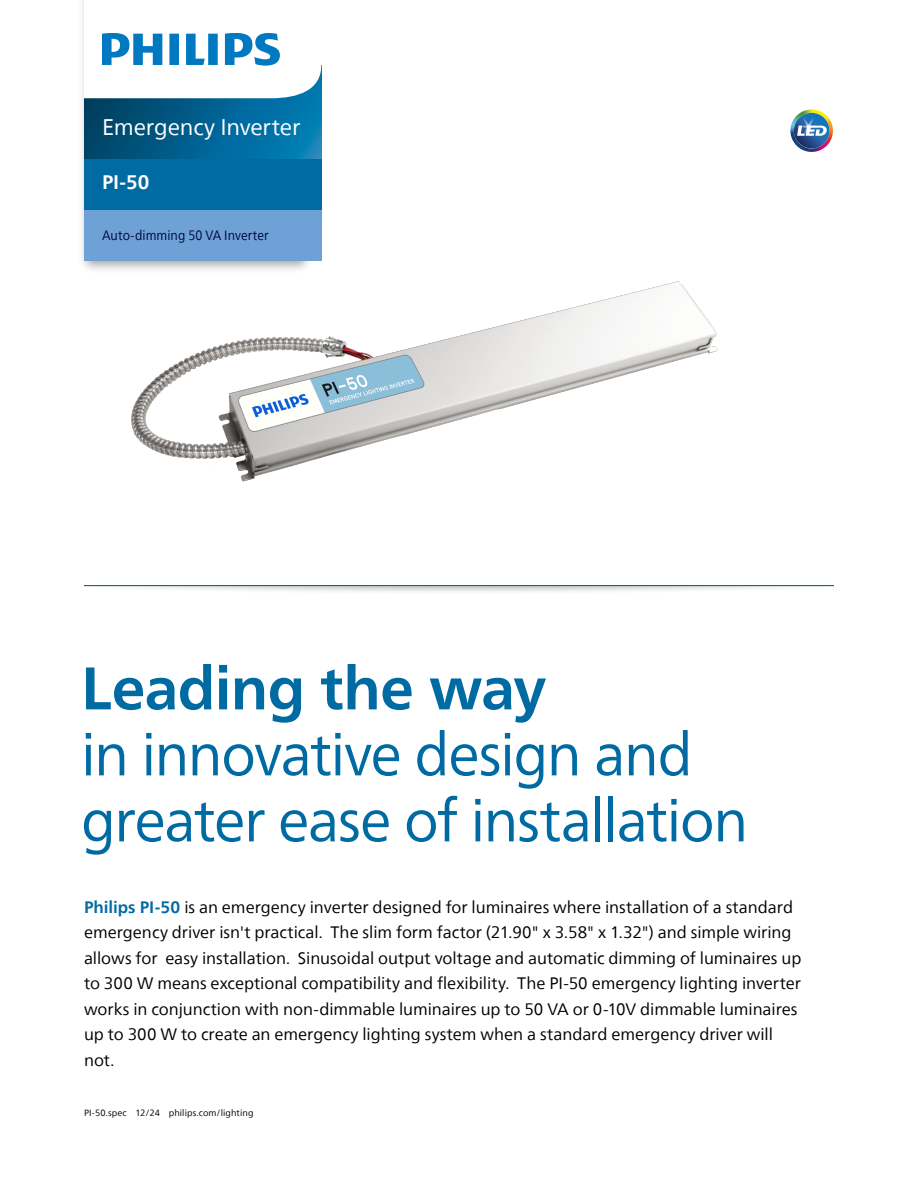
<style>
.page{position:relative;width:918px;height:1188px;background:#fff}
.page>*{position:absolute;margin:0;border:0;box-sizing:border-box;transform-origin:0 0}
.t1{font:60px/66px "Neue Frutiger World";letter-spacing:-.03em;color:#006ba3;scale:.96 1}
.t2{font:700 60px "Neue Frutiger World";letter-spacing:-.01em;color:#006ba3}
.t3{font:22.5px "Neue Frutiger World";letter-spacing:-.005em;color:#fff}
.t4{font:700 19.5px "Neue Frutiger World";color:#fff}
.t5{font:16.5px/25.5px "Neue Frutiger World";color:#000}
.t6{font:13.5px "Neue Frutiger World";letter-spacing:.005em;color:#00043d;scale:.9 1}
.t7{font:9px "Neue Frutiger World";letter-spacing:.01em;color:#000}
.s1{font-weight:700;color:#006ba3}
</style>
<div class="page">
<img style="left:131px;top:221px;width:587px;height:261px">
<div style="left:78px;top:0;width:235px;height:274px;background:#000;opacity:.35"></div>
<div style="left:84px;top:65px;width:237px;height:94px;background:linear-gradient(to right,#004063,#0280bb)"></div>
<svg style="left:84px;top:0;width:237px;height:98px"></svg>
<div style="left:84px;top:159px;width:237px;height:51px;background:#006ba3"></div>
<div style="left:84px;top:210px;width:237px;height:51px;background:#6ea2d7"></div>
<div style="left:64px;top:575px;width:790px;height:20px;background:#000;opacity:.3"></div>
<hr style="left:84px;top:585px;width:750px;height:1px;background:#006ba3">
<div style="left:54px;top:570px;width:810px;height:15px;background:#fff"></div>
<div style="left:0;top:570px;width:84px;height:30px;background:#fff"></div>
<div style="left:834px;top:570px;width:84px;height:30px;background:#fff"></div>
<svg style="left:790px;top:109px;width:43px;height:43px"></svg>
<h2 class="t3" style="left:102px;top:110px;width:200px">Emergency Inverter</h2>
<p class="t4" style="left:102px;top:165px;width:49px">PI-50</p>
<p class="t6" style="left:102px;top:225px;width:187px">Auto-dimming 50 VA Inverter</p>
<h1 class="t2" style="left:81px;top:636px;width:467px">Leading the way</h1>
<h1 class="t1" style="left:81px;top:722px;width:696px">in innovative design and greater ease of installation</h1>
<p class="t5" style="left:84px;top:894px;width:719px"><span class="s1">Philips PI-50</span> is an emergency inverter designed for luminaires where installation of a standard emergency driver isn't practical. The slim form factor (21.90" x 3.58" x 1.32") and simple wiring allows for easy installation. Sinusoidal output voltage and automatic dimming of luminaires up to 300 W means exceptional compatibility and flexibility. The PI-50 emergency lighting inverter works in conjunction with non-dimmable luminaires up to 50 VA or 0-10V dimmable luminaires up to 300 W to create an emergency lighting system when a standard emergency driver will not.</p>
<p class="t7" style="left:84px;top:1106px;width:171px">PI-50.spec 12/24 philips.com/lighting</p>
</div>
